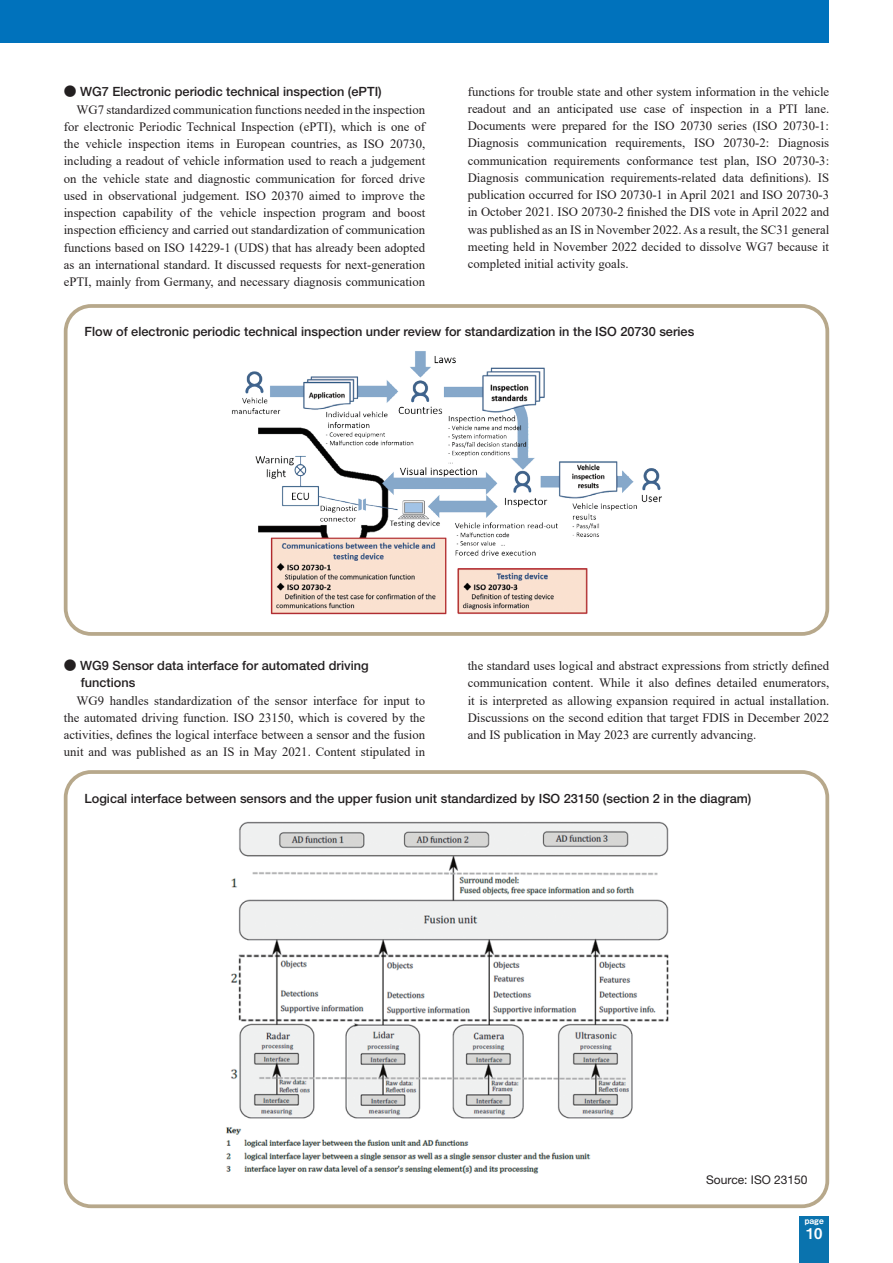
<style>
.page{position:relative;width:893px;height:1263px;background:#fff}
.page>*{position:absolute;margin:0;border:0;box-sizing:border-box;transform-origin:0 0}
.t1{font:14.85px "Midashi Go Pro MB31";color:#fff}
.t2{font:12.75px/17.2px "Times New Roman";color:#231f20;text-align:justify}
.t3{font:500 12.75px/17.2px "Helvetica Neue LT Std";color:#231f20}
.t4{font:12px "Helvetica Neue LT Std";color:#231f20}
.t5{font:8.55px "Midashi Go Pro MB31";color:#fff}
.s1{font-family:"Koz Go Pr 6 N";font-weight:400}
</style>
<div class="page">
<img style="left:232px;top:351px;width:430px;height:264px">
<div style="left:64px;top:304px;width:765px;height:332px;border:4px solid #b7a88b;border-radius:26px"></div>
<img style="left:226px;top:821px;width:443px;height:353px">
<div style="left:64px;top:770px;width:765px;height:438px;border:4px solid #b7a88b;border-radius:26px"></div>
<div style="left:0;top:0;width:829px;height:43px;background:#0072bc"></div>
<div style="left:799px;top:1216px;width:30px;height:47px;background:#0a73ae"></div>
<p class="t3" style="left:64px;top:83px;width:319px"><span class="s1">●</span> WG7 Electronic periodic technical inspection (ePTI)</p>
<p class="t2" style="left:64px;top:100px;width:363px;text-indent:13px">WG7 standardized communication functions needed in the inspection for electronic Periodic Technical Inspection (ePTI), which is one of the vehicle inspection items in European countries, as ISO 20730, including a readout of vehicle information used to reach a judgement on the vehicle state and diagnostic communication for forced drive used in observational judgement. ISO 20370 aimed to improve the inspection capability of the vehicle inspection program and boost inspection efficiency and carried out standardization of communication functions based on ISO 14229-1 (UDS) that has already been adopted as an international standard. It discussed requests for next-generation ePTI, mainly from Germany, and necessary diagnosis communication</p>
<p class="t2" style="left:468px;top:82px;width:363px">functions for trouble state and other system information in the vehicle readout and an anticipated use case of inspection in a PTI lane.<br>Documents were prepared for the ISO 20730 series (ISO 20730-1:<br>Diagnosis communication requirements, ISO 20730-2: Diagnosis communication requirements conformance test plan, ISO 20730-3:<br>Diagnosis communication requirements-related data definitions). IS publication occurred for ISO 20730-1 in April 2021 and ISO 20730-3 in October 2021. ISO 20730-2 finished the DIS vote in April 2022 and was published as an IS in November 2022. As a result, the SC31 general meeting held in November 2022 decided to dissolve WG7 because it completed initial activity goals.</p>
<p class="t3" style="left:85px;top:322px;width:611px">Flow of electronic periodic technical inspection under review for standardization in the ISO 20730 series</p>
<p class="t3" style="left:81px;top:657px;width:289px;text-indent:-17px"><span class="s1">●</span> WG9 Sensor data interface for automated driving functions</p>
<p class="t2" style="left:64px;top:691px;width:363px;text-indent:13px">WG9 handles standardization of the sensor interface for input to the automated driving function. ISO 23150, which is covered by the activities, defines the logical interface between a sensor and the fusion unit and was published as an IS in May 2021. Content stipulated in</p>
<p class="t2" style="left:468px;top:657px;width:363px">the standard uses logical and abstract expressions from strictly defined communication content. While it also defines detailed enumerators, it is interpreted as allowing expansion required in actual installation.<br>Discussions on the second edition that target FDIS in December 2022 and IS publication in May 2023 are currently advancing.</p>
<p class="t3" style="left:85px;top:789px;width:668px">Logical interface between sensors and the upper fusion unit standardized by ISO 23150 (section 2 in the diagram)</p>
<p class="t4" style="left:706px;top:1173px;width:103px">Source: ISO 23150</p>
<p class="t5" style="left:805px;top:1214px;width:20px">page</p>
<p class="t1" style="left:806px;top:1221px;width:18px">10</p>
</div>
